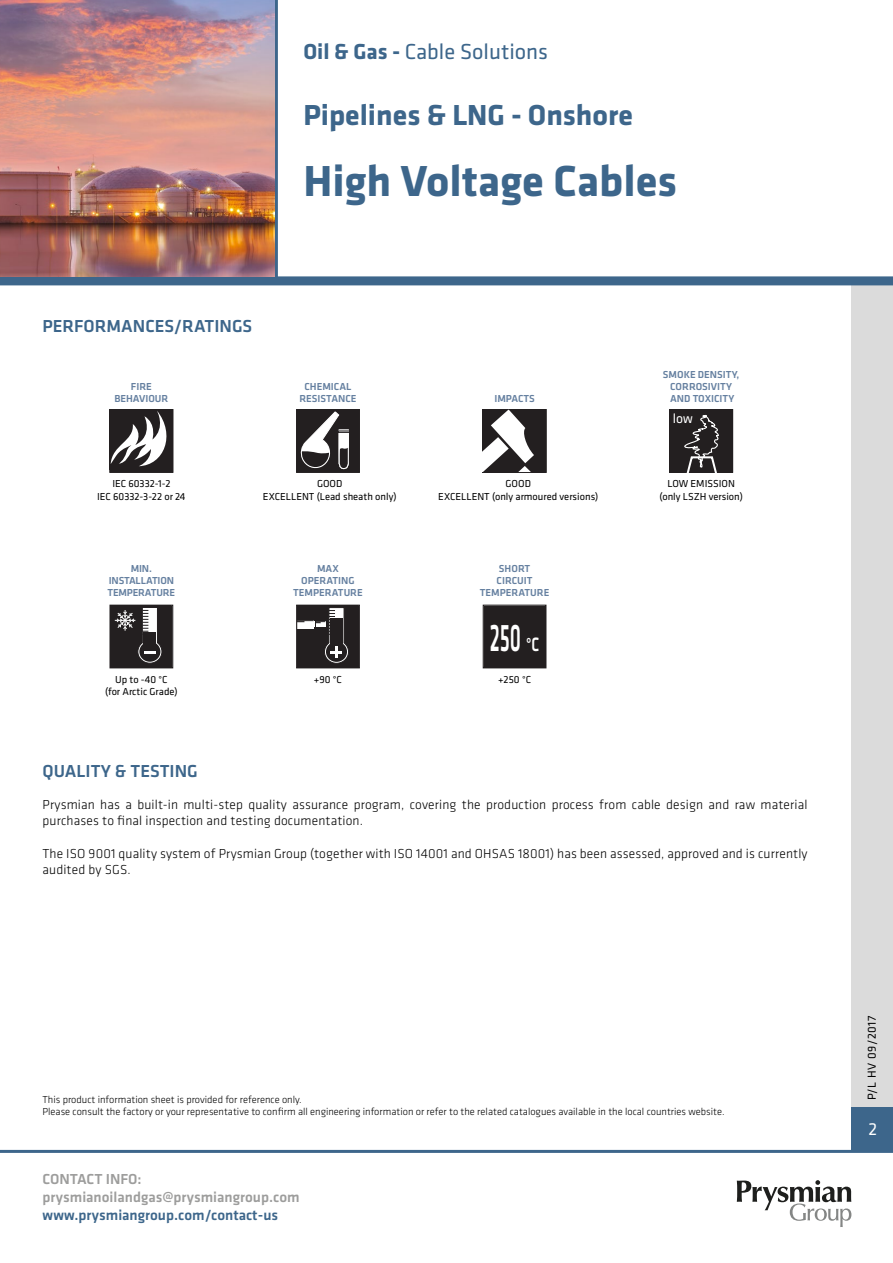
<style>
.page{position:relative;width:893px;height:1263px;background:#fff}
.page>*{position:absolute;margin:0;border:0;box-sizing:border-box;transform-origin:0 0}
.t1{font:700 45px "Klavika";color:#3d668b}
.t2{font:500 40.05px "Klavika";color:#fff;scale:.5 1}
.t3{font:700 30px "Klavika";color:#3d668b}
.t4{font:22.5px "Klavika";color:#3d668b}
.t5{font:500 18px "Klavika";color:#3d668b}
.t6{font:18px "Klavika";color:#fff}
.t7{font:500 15px/18px "Klavika";color:#9d9d9c}
.t8{font:500 15px "Klavika";color:#3d668b}
.t9{font:13.8px "Klavika";color:#fff}
.t10{font:300 13.5px/16.2px "Klavika";letter-spacing:.01em;color:#000}
.t11{font:12px "Klavika";letter-spacing:.05em;color:#000}
.t12{font:300 10.5px/12.6px "Klavika";color:#000}
.t13{font:10.5px/12.6px "Klavika";color:#000;text-align:center}
.t14{font:500 10.5px/12px "Klavika";color:#6580a0;text-align:center}
.t15{font:500 10.5px/12px "Klavika";letter-spacing:-.02em;color:#6580a0;text-align:center}
.s1{font-weight:700}
.s2{font-size:20.1px}
</style>
<div class="page">
<div style="left:851px;top:278px;width:42px;height:872px;background:#dbdbdb"></div>
<div style="left:851px;top:1107px;width:42px;height:43px;background:#3d668b"></div>
<hr style="left:0;top:1150px;width:893px;height:3px;background:#3d668b">
<div style="left:0;top:276px;width:893px;height:9px;background:#3d668b"></div>
<svg style="left:737px;top:1180px;width:114px;height:47px"></svg>
<hr style="left:275px;top:0;width:3px;height:282px;background:#3d668b">
<img style="left:0;top:0;width:275px;height:276px">
<svg style="left:298px;top:411px;width:60px;height:60px"></svg>
<div style="left:296px;top:409px;width:64px;height:64px;border:1px solid #231f20"></div>
<div style="left:109px;top:409px;width:64px;height:64px;border:1px solid #231f20"></div>
<svg style="left:110px;top:409px;width:63px;height:63px"></svg>
<svg style="left:483px;top:409px;width:63px;height:64px"></svg>
<svg style="left:669px;top:409px;width:64px;height:64px;background:#343132"></svg>
<svg style="left:298px;top:607px;width:60px;height:59px;background:#3e3a3b"></svg>
<div style="left:296px;top:605px;width:64px;height:63px;border:1px solid #231f20"></div>
<svg style="left:111px;top:607px;width:60px;height:59px;background:#433f40"></svg>
<div style="left:109px;top:605px;width:64px;height:63px;border:1px solid #231f20"></div>
<div style="left:485px;top:607px;width:59px;height:59px;background:#231f20"></div>
<div style="left:483px;top:605px;width:63px;height:63px;border:1px solid #231f20"></div>
<h3 class="t4" style="left:303px;top:40px;width:246px"><span class="s1">Oil &amp; Gas -</span> Cable Solutions</h3>
<h3 class="t3" style="left:303px;top:99px;width:331px">Pipelines &amp; LNG - Onshore</h3>
<h1 class="t1" style="left:303px;top:156px;width:375px">High Voltage Cables</h1>
<h3 class="t5" style="left:43px;top:317px;width:211px">PERFORMANCES/RATINGS</h3>
<p class="t14" style="left:114px;top:381px;width:56px">FIRE<br>BEHAVIOUR</p>
<p class="t14" style="left:299px;top:381px;width:59px">CHEMICAL<br>RESISTANCE</p>
<p class="t14" style="left:494px;top:393px;width:42px">IMPACTS</p>
<p class="t14" style="left:663px;top:369px;width:78px">SMOKE DENSITY,<br>CORROSIVITY<br>AND TOXICITY</p>
<p class="t9" style="left:673px;top:410px;width:21px">low</p>
<p class="t13" style="left:97px;top:477px;width:90px">IEC 60332-1-2<br>IEC 60332-3-22 or 24</p>
<p class="t13" style="left:263px;top:477px;width:135px">GOOD<br>EXCELLENT (Lead sheath only)</p>
<p class="t13" style="left:438px;top:477px;width:162px">GOOD<br>EXCELLENT (only armoured versions)</p>
<p class="t13" style="left:659px;top:477px;width:85px">LOW EMISSION (only LSZH version)</p>
<p class="t15" style="left:108px;top:563px;width:69px">MIN.<br>INSTALLATION<br>TEMPERATURE</p>
<p class="t14" style="left:293px;top:563px;width:71px">MAX<br>OPERATING<br>TEMPERATURE</p>
<p class="t14" style="left:480px;top:563px;width:71px">SHORT<br>CIRCUIT<br>TEMPERATURE</p>
<p class="t13" style="left:105px;top:673px;width:74px">Up to -40 °C<br>(for Arctic Grade)</p>
<p class="t13" style="left:314px;top:673px;width:30px">+90 °C</p>
<h2 class="t2" style="left:490px;top:615px;width:101px">250 <span class="s2">°C</span></h2>
<p class="t13" style="left:498px;top:673px;width:34px">+250 °C</p>
<h3 class="t5" style="left:43px;top:761px;width:157px">QUALITY &amp; TESTING</h3>
<p class="t10" style="left:43px;top:797px;width:766px">Prysmian has a built-in multi-step quality assurance program, covering the production process from cable design and raw material purchases to final inspection and testing documentation.</p>
<p class="t10" style="left:43px;top:845px;width:767px">The ISO 9001 quality system of Prysmian Group (together with ISO 14001 and OHSAS 18001) has been assessed, approved and is currently audited by SGS.</p>
<p class="t12" style="left:43px;top:1093px;width:684px">This product information sheet is provided for reference only.<br>Please consult the factory or your representative to confirm all engineering information or refer to the related catalogues available in the local countries website.</p>
<p class="t7" style="left:43px;top:1171px;width:259px">CONTACT INFO: prysmianoilandgas@prysmiangroup.com</p>
<p class="t8" style="left:43px;top:1207px;width:237px">www.prysmiangroup.com/contact-us</p>
<p class="t11" style="left:865px;top:1100px;width:87px;rotate:-90deg">P/L HV 09/2017</p>
<h3 class="t6" style="left:868px;top:1119px;width:10px">2</h3>
</div>
